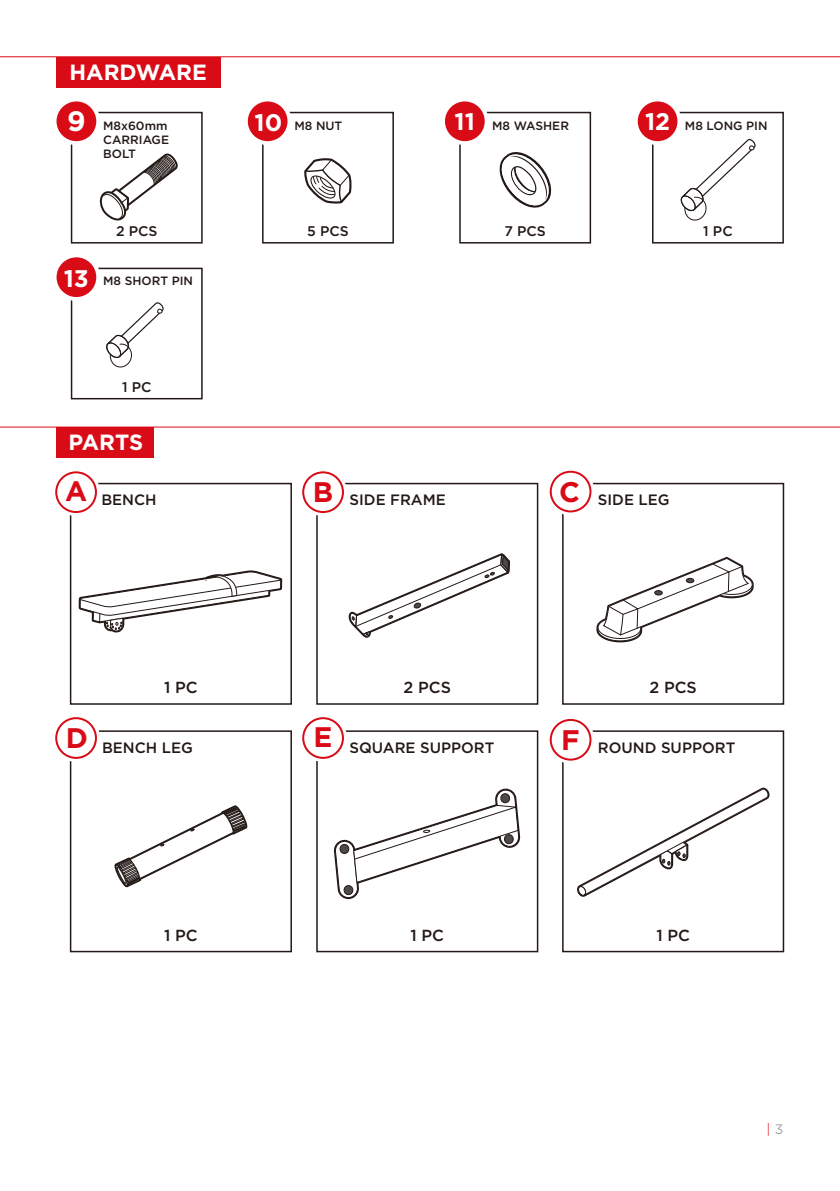
<style>
.page{position:relative;width:840px;height:1191px;background:#fff}
.page>*{position:absolute;margin:0;border:0;box-sizing:border-box;transform-origin:0 0}
.t1{font:700 28.2px "Gotham";color:#d90b17}
.t2{font:700 28px "Gotham";color:#fff}
.t3{font:700 24px "Gotham";color:#fff}
.t4{font:700 22px "Gotham";color:#fff}
.t5{font:500 16px "Gotham";color:#231916}
.t6{font:500 15px "Gotham";color:#231916}
.t7{font:500 14px "Gotham";color:#231916}
.t8{font:300 13.8px "Gotham";color:#d90b17}
.t9{font:500 12px/14.4px "Gotham";color:#231916}
.s1{font-weight:700;font-size:24px;color:#fff}
.s2{font-weight:400;color:#9fa0a0}
</style>
<div class="page">
<div style="left:57px;top:57px;width:164px;height:30px;background:#d90b17"></div>
<div style="left:71px;top:112px;width:131px;height:131px;border:2px solid #231916"></div>
<svg style="left:56px;top:101px;width:44px;height:44px"></svg>
<div style="left:262px;top:112px;width:132px;height:131px;border:2px solid #231916"></div>
<svg style="left:247px;top:101px;width:44px;height:44px"></svg>
<div style="left:459px;top:112px;width:131px;height:131px;border:2px solid #231916"></div>
<svg style="left:445px;top:101px;width:43px;height:44px"></svg>
<div style="left:651px;top:112px;width:132px;height:131px;border:2px solid #231916"></div>
<div style="left:71px;top:268px;width:131px;height:131px;border:2px solid #231916"></div>
<svg style="left:56px;top:257px;width:44px;height:44px"></svg>
<hr style="left:0;top:56px;width:839px;height:1px;background:#d90b17">
<div style="left:70px;top:730px;width:222px;height:222px;border:2px solid #231916"></div>
<svg style="left:57px;top:717px;width:43px;height:45px"></svg>
<div style="left:55px;top:717px;width:42px;height:42px;border:2px solid #d90b17;border-radius:50%"></div>
<div style="left:57px;top:427px;width:97px;height:30px;background:#d90b17"></div>
<hr style="left:0;top:426px;width:839px;height:1px;background:#d90b17">
<div style="left:70px;top:483px;width:222px;height:221px;border:2px solid #231916"></div>
<svg style="left:55px;top:474px;width:45px;height:42px"></svg>
<div style="left:55px;top:471px;width:42px;height:42px;border:2px solid #d90b17;border-radius:50%"></div>
<div style="left:316px;top:483px;width:222px;height:221px;border:2px solid #231916"></div>
<svg style="left:302px;top:474px;width:45px;height:42px"></svg>
<div style="left:302px;top:471px;width:42px;height:42px;border:2px solid #d90b17;border-radius:50%"></div>
<div style="left:561px;top:730px;width:222px;height:222px;border:2px solid #231916"></div>
<svg style="left:552px;top:718px;width:42px;height:45px"></svg>
<div style="left:549px;top:719px;width:42px;height:41px;border:2px solid #d90b17;border-radius:50%"></div>
<div style="left:316px;top:730px;width:222px;height:222px;border:2px solid #231916"></div>
<svg style="left:304px;top:717px;width:43px;height:45px"></svg>
<div style="left:302px;top:717px;width:42px;height:42px;border:2px solid #d90b17;border-radius:50%"></div>
<div style="left:561px;top:483px;width:222px;height:221px;border:2px solid #231916"></div>
<svg style="left:552px;top:470px;width:42px;height:45px"></svg>
<div style="left:549px;top:471px;width:42px;height:41px;border:2px solid #d90b17;border-radius:50%"></div>
<svg style="left:304px;top:158px;width:48px;height:46px"></svg>
<svg style="left:99px;top:154px;width:79px;height:66px"></svg>
<svg style="left:333px;top:788px;width:187px;height:111px"></svg>
<svg style="left:577px;top:787px;width:192px;height:109px"></svg>
<svg style="left:596px;top:557px;width:157px;height:85px"></svg>
<svg style="left:79px;top:570px;width:203px;height:62px"></svg>
<svg style="left:499px;top:152px;width:52px;height:56px"></svg>
<svg style="left:106px;top:302px;width:58px;height:66px"></svg>
<svg style="left:637px;top:101px;width:119px;height:121px"></svg>
<svg style="left:348px;top:553px;width:161px;height:85px"></svg>
<svg style="left:114px;top:805px;width:134px;height:82px"></svg>
<h3 class="t4" style="left:70px;top:58px;width:139px">HARDWARE</h3>
<h2 class="t2" style="left:67px;top:102px;width:20px">9</h2>
<h3 class="t3" style="left:454px;top:105px;width:22px">11</h3>
<p class="t9" style="left:103px;top:118px;width:67px">M8x60mm<br>CARRIAGE<br>BOLT</p>
<p class="t9" style="left:254px;top:118px;width:89px"><span class="s1">10</span> M8 NUT</p>
<p class="t9" style="left:492px;top:118px;width:78px">M8 WASHER</p>
<h3 class="t3" style="left:64px;top:262px;width:27px">13</h3>
<p class="t7" style="left:116px;top:222px;width:43px">2 PCS</p>
<p class="t9" style="left:103px;top:274px;width:91px">M8 SHORT PIN</p>
<p class="t7" style="left:122px;top:377px;width:31px">1 PC</p>
<h3 class="t4" style="left:69px;top:428px;width:76px">PARTS</h3>
<p class="t7" style="left:307px;top:222px;width:43px">5 PCS</p>
<p class="t7" style="left:504px;top:222px;width:43px">7 PCS</p>
<p class="t9" style="left:644px;top:118px;width:124px"><span class="s1">12</span> M8 LONG PIN</p>
<p class="t7" style="left:702px;top:222px;width:31px">1 PC</p>
<p class="t6" style="left:65px;top:489px;width:93px"><sup>A</sup> BENCH</p>
<p class="t6" style="left:313px;top:489px;width:134px"><sup>B</sup> SIDE FRAME</p>
<p class="t6" style="left:559px;top:489px;width:112px"><sup>C</sup> SIDE LEG</p>
<p class="t5" style="left:164px;top:677px;width:35px">1 PC</p>
<p class="t5" style="left:403px;top:677px;width:49px">2 PCS</p>
<p class="t5" style="left:649px;top:677px;width:49px">2 PCS</p>
<h1 class="t1" style="left:66px;top:719px;width:24px">D</h1>
<p class="t6" style="left:102px;top:738px;width:92px">BENCH LEG</p>
<h1 class="t1" style="left:313px;top:718px;width:20px">E</h1>
<p class="t6" style="left:561px;top:738px;width:175px"><sup>F</sup> ROUND SUPPORT</p>
<p class="t6" style="left:349px;top:738px;width:146px">SQUARE SUPPORT</p>
<p class="t5" style="left:164px;top:924px;width:35px">1 PC</p>
<p class="t5" style="left:410px;top:924px;width:35px">1 PC</p>
<p class="t5" style="left:656px;top:924px;width:35px">1 PC</p>
<p class="t8" style="left:766px;top:1120px;width:18px">| <span class="s2">3</span></p>
</div>
